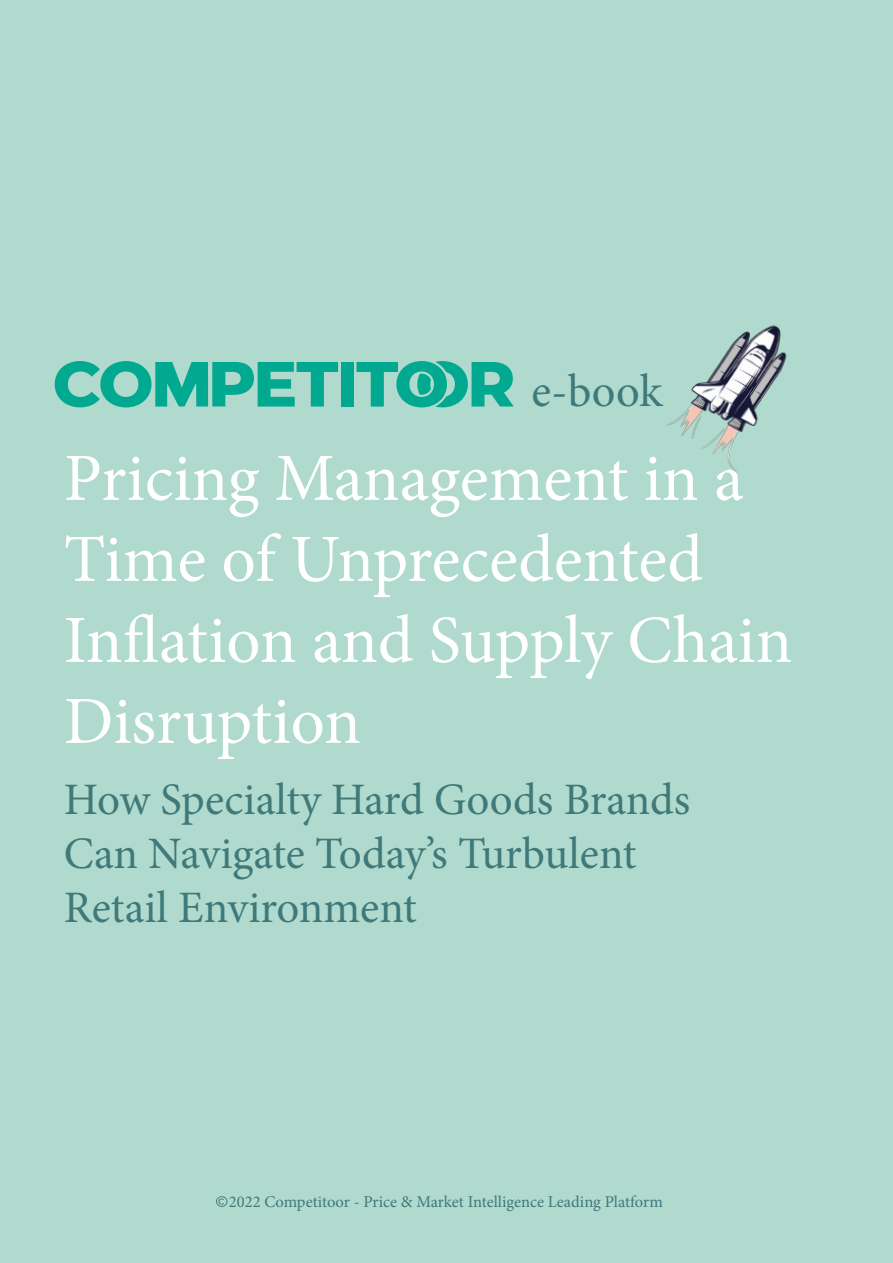
<style>
.page{position:relative;width:893px;height:1263px;background:#b0dacd}
.page>*{position:absolute;margin:0;border:0;box-sizing:border-box;transform-origin:0 0}
.t1{font:67.5px/81px "Minion Pro";letter-spacing:-.005em;color:#fff}
.t2{font:46.5px "Minion Pro";color:#3f797a}
.t3{font:45px/54px "Minion Pro";color:#3f797a}
.t4{font:16.5px "Minion Pro";color:#3f797a}
</style>
<div class="page">
<svg style="left:216px;top:1196px;width:11px;height:11px"></svg>
<img style="left:639px;top:305px;width:188px;height:176px">
<p class="t2" style="left:531px;top:360px;width:132px">e-book</p>
<p class="t1" style="left:64px;top:438px;width:730px">Pricing Management in a<br>Time of Unprecedented<br>Inflation and Supply Chain<br>Disruption</p>
<p class="t3" style="left:64px;top:773px;width:628px">How Specialty Hard Goods Brands<br>Can Navigate Today’s Turbulent<br>Retail Environment</p>
<p class="t4" style="left:229px;top:1190px;width:435px">2022 Competitoor - Price &amp; Market Intelligence Leading Platform</p>
</div>
